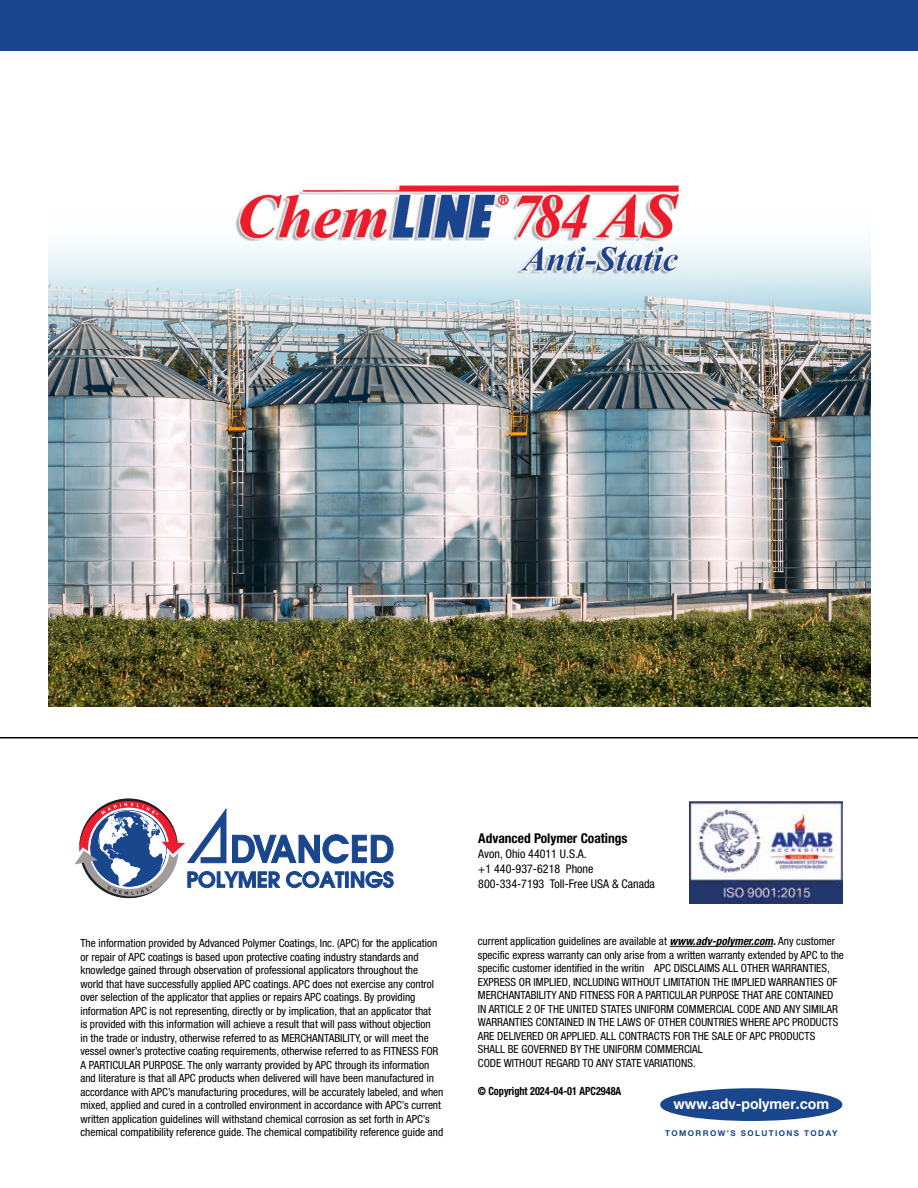
<style>
.page{position:relative;width:918px;height:1188px;background:#fff}
.page>*{position:absolute;margin:0;border:0;box-sizing:border-box;transform-origin:0 0}
.t1{font:700 14.85px "Helvetica Neue LT Std";color:#fff;scale:.95 1}
.t2{font:700 condensed 13.5px "Helvetica Neue LT Std";color:#000}
.t3{font:condensed 12px/15px "Helvetica Neue LT Std";color:#000}
.t4{font:condensed 11.25px/13.5px "Helvetica Neue LT Std";color:#000}
.t5{font:700 condensed 11.25px "Helvetica Neue LT Std";color:#000;scale:.91 1}
.t6{font:700 8.1px "Helvetica Neue LT Std";letter-spacing:.175em;color:#1a468d}
.s1{font-weight:700;font-style:italic}
</style>
<div class="page">
<div style="left:0;top:0;width:918px;height:51px;background:#1a468d"></div>
<hr style="left:670px;top:946px;width:103px;height:1px;background:#000">
<div style="left:661px;top:1089px;width:180px;height:31px;background:#1a468d;border-radius:50%"></div>
<div style="left:660px;top:1088px;width:182px;height:33px;border:2px solid #1a468d;border-radius:50%"></div>
<img style="left:690px;top:802px;width:152px;height:102px">
<hr style="left:0;top:737px;width:918px;height:1px;background:#000">
<svg style="left:75px;top:798px;width:318px;height:101px"></svg>
<img style="left:48px;top:185px;width:823px;height:522px">
<p class="t2" style="left:478px;top:830px;width:151px">Advanced Polymer Coatings</p>
<p class="t3" style="left:478px;top:846px;width:178px">Avon, Ohio 44011 U.S.A.<br>+1 440-937-6218 Phone<br>800-334-7193 Toll-Free USA &amp; Canada</p>
<p class="t4" style="left:80px;top:937px;width:365px">The information provided by Advanced Polymer Coatings, Inc. (APC) for the application or repair of APC coatings is based upon protective coating industry standards and knowledge gained through observation of professional applicators throughout the world that have successfully applied APC coatings. APC does not exercise any control over selection of the applicator that applies or repairs APC coatings. By providing information APC is not representing, directly or by implication, that an applicator that<br>is provided with this information will achieve a result that will pass without objection<br>in the trade or industry, otherwise referred to as MERCHANTABILITY, or will meet the vessel owner’s protective coating requirements, otherwise referred to as FITNESS FOR A PARTICULAR PURPOSE. The only warranty provided by APC through its information and literature is that all APC products when delivered will have been manufactured in accordance with APC’s manufacturing procedures, will be accurately labeled, and when mixed, applied and cured in a controlled environment in accordance with APC’s current written application guidelines will withstand chemical corrosion as set forth in APC’s chemical compatibility reference guide. The chemical compatibility reference guide and</p>
<p class="t4" style="left:478px;top:934px;width:368px">current application guidelines are available at <span class="s1">www.adv-polymer.com.</span> Any customer specific express warranty can only arise from a written warranty extended by APC to the specific customer identified in the writin APC DISCLAIMS ALL OTHER WARRANTIES, EXPRESS OR IMPLIED, INCLUDING WITHOUT LIMITATION THE IMPLIED WARRANTIES OF MERCHANTABILITY AND FITNESS FOR A PARTICULAR PURPOSE THAT ARE CONTAINED IN ARTICLE 2 OF THE UNITED STATES UNIFORM COMMERCIAL CODE AND ANY SIMILAR WARRANTIES CONTAINED IN THE LAWS OF OTHER COUNTRIES WHERE APC PRODUCTS ARE DELIVERED OR APPLIED. ALL CONTRACTS FOR THE SALE OF APC PRODUCTS SHALL BE GOVERNED BY THE UNIFORM COMMERCIAL<br>CODE WITHOUT REGARD TO ANY STATE VARIATIONS.</p>
<p class="t5" style="left:478px;top:1084px;width:159px">© Copyright 2024-04-01 APC2948A</p>
<h1 class="t1" style="left:673px;top:1095px;width:165px">www.adv-polymer.com</h1>
<p class="t6" style="left:665px;top:1128px;width:174px">TOMORROW’S SOLUTIONS TODAY</p>
</div>
